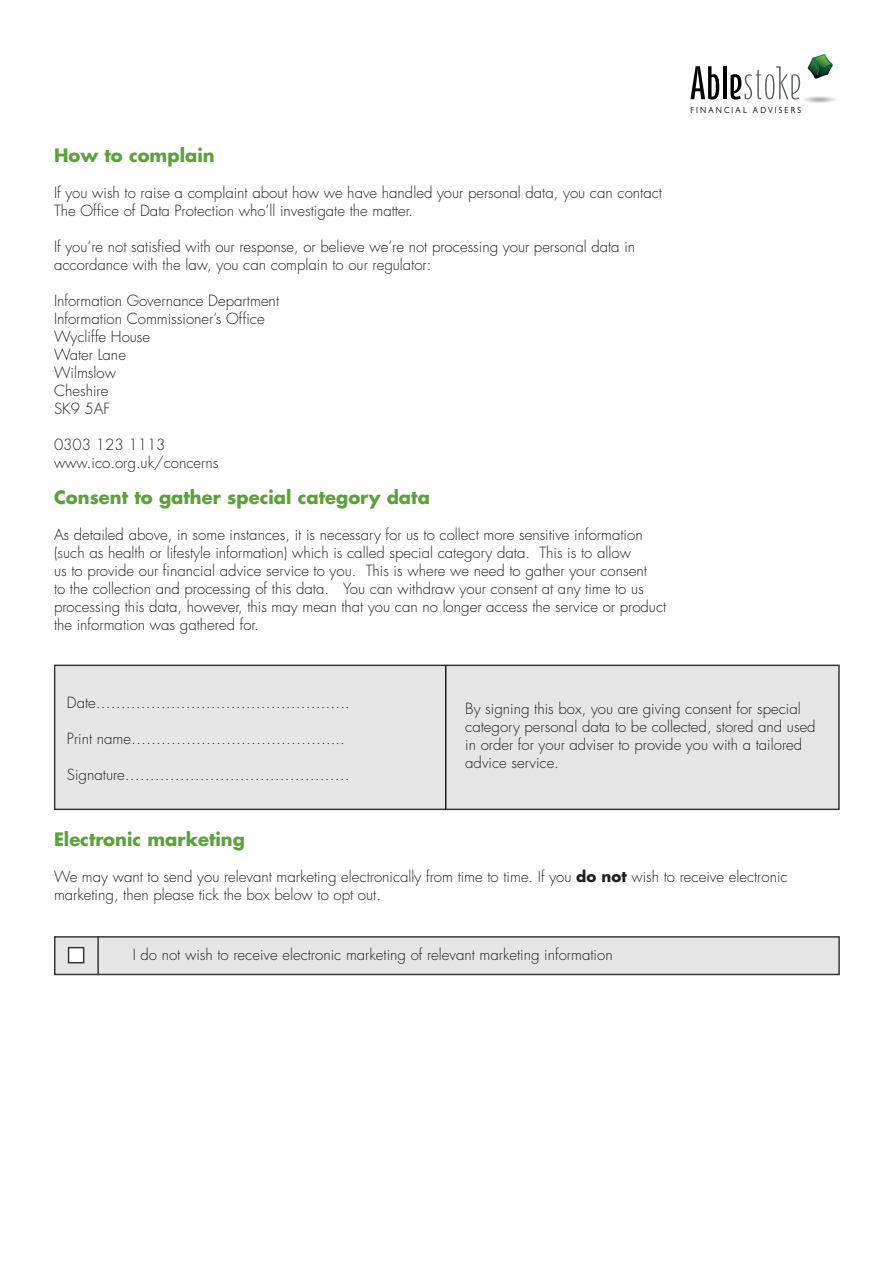
<style>
.page{position:relative;width:893px;height:1263px;background:#fff}
.page>*{position:absolute;margin:0;border:0;box-sizing:border-box;transform-origin:0 0}
.t1{font:700 18px "Futura Std";color:#5ca23c}
.t2{font:300 15px/18px "Futura Std";color:#231f20}
.t3{font:8.85px "Gill Sans MT Std";letter-spacing:.27em;color:#000001;scale:.89 1}
.s1{font-weight:700}
</style>
<div class="page">
<div style="left:55px;top:665px;width:784px;height:144px;background:#e6e6e6"></div>
<div style="left:54px;top:664px;width:786px;height:146px;border:2px solid #383838"></div>
<div style="left:55px;top:937px;width:784px;height:37px;background:#e6e6e6"></div>
<div style="left:54px;top:936px;width:786px;height:39px;border:2px solid #383838"></div>
<hr style="left:445px;top:665px;width:1px;height:145px;background:#231f20">
<hr style="left:97px;top:936px;width:2px;height:39px;background:#383838">
<div style="left:69px;top:948px;width:15px;height:15px;background:#fff"></div>
<div style="left:68px;top:947px;width:16px;height:16px;border:2px solid #383838"></div>
<svg style="left:691px;top:66px;width:28px;height:34px"></svg>
<hr style="left:723px;top:66px;width:3px;height:33px;background:#000001">
<svg style="left:808px;top:54px;width:25px;height:25px"></svg>
<svg style="left:730px;top:66px;width:70px;height:34px"></svg>
<p class="t1" style="left:54px;top:143px;width:162px">How to complain</p>
<p class="t2" style="left:54px;top:184px;width:610px">If you wish to raise a complaint about how we have handled your personal data, you can contact<br>The Office of Data Protection who’ll investigate the matter.</p>
<p class="t2" style="left:54px;top:238px;width:583px">If you’re not satisfied with our response, or believe we’re not processing your personal data in accordance with the law, you can complain to our regulator:</p>
<p class="t2" style="left:54px;top:292px;width:227px">Information Governance Department<br>Information Commissioner’s Office<br>Wycliffe House<br>Water Lane<br>Wilmslow<br>Cheshire<br>SK9 5AF</p>
<p class="t2" style="left:54px;top:436px;width:166px">0303 123 1113 www.ico.org.uk/concerns</p>
<p class="t1" style="left:54px;top:485px;width:377px">Consent to gather special category data</p>
<p class="t2" style="left:54px;top:526px;width:614px">As detailed above, in some instances, it is necessary for us to collect more sensitive information (such as health or lifestyle information) which is called special category data. This is to allow<br>us to provide our financial advice service to you. This is where we need to gather your consent<br>to the collection and processing of this data. You can withdraw your consent at any time to us processing this data, however, this may mean that you can no longer access the service or product the information was gathered for.</p>
<p class="t3" style="left:690px;top:105px;width:126px">FINANCIAL ADVISERS</p>
<p class="t2" style="left:67px;top:694px;width:284px">Date……………………………………….…..</p>
<p class="t2" style="left:67px;top:730px;width:279px">Print name…………………………………....</p>
<p class="t2" style="left:67px;top:766px;width:284px">Signature………………………………………</p>
<p class="t2" style="left:465px;top:700px;width:352px">By signing this box, you are giving consent for special category personal data to be collected, stored and used in order for your adviser to provide you with a tailored advice service.</p>
<p class="t1" style="left:54px;top:827px;width:193px">Electronic marketing</p>
<p class="t2" style="left:54px;top:868px;width:735px">We may want to send you relevant marketing electronically from time to time. If you <span class="s1">do not</span> wish to receive electronic marketing, then please tick the box below to opt out.</p>
<p class="t2" style="left:133px;top:946px;width:482px">I do not wish to receive electronic marketing of relevant marketing information</p>
</div>
